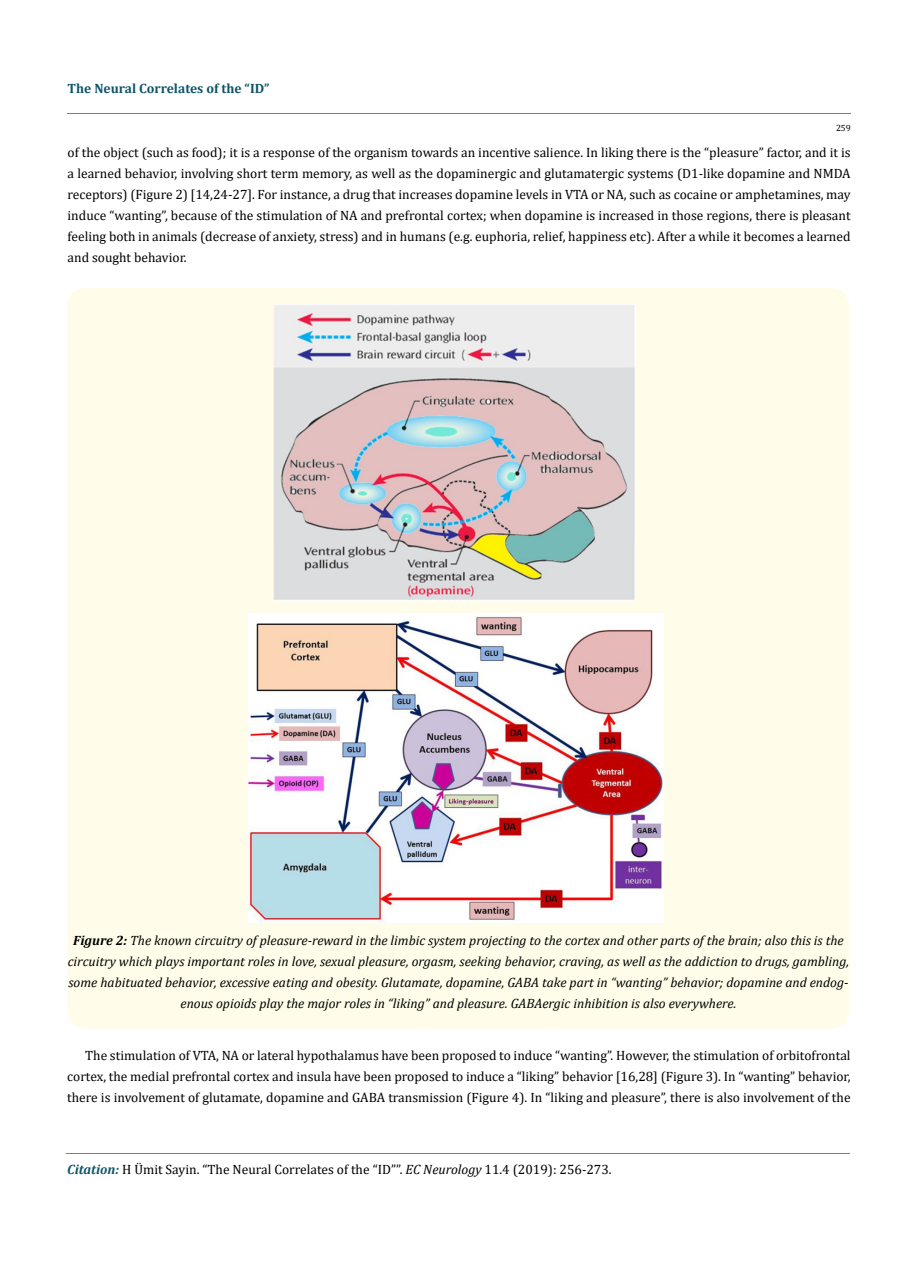
<style>
.page{position:relative;width:917px;height:1262px;background:#fff}
.page>*{position:absolute;margin:0;border:0;box-sizing:border-box;transform-origin:0 0}
.t1{font:13.5px/21px "Cambria";color:#000;text-align:justify}
.t2{font:italic 13.5px/21px "Cambria";color:#000;text-align:center}
.t3{font:700 13.5px "Cambria";color:#0e546a}
.t4{font:9px "Cambria";color:#000}
.s1{font-weight:700}
.s2{font-weight:700;font-style:italic;color:#0e546a}
.s3{font-style:italic}
</style>
<div class="page">
<hr style="left:67px;top:113px;width:783px;height:1px;background:#e05d1a">
<hr style="left:67px;top:1153px;width:783px;height:1px;background:#e05d1a">
<div style="left:67px;top:288px;width:782px;height:740px;background:#fffde9;border-radius:18px"></div>
<img style="left:274px;top:304px;width:361px;height:297px">
<img style="left:249px;top:614px;width:415px;height:309px">
<p class="t3" style="left:68px;top:79px;width:203px">The Neural Correlates of the “ID”</p>
<p class="t4" style="left:836px;top:123px;width:16px">259</p>
<p class="t1" style="left:68px;top:142px;width:784px">of the object (such as food); it is a response of the organism towards an incentive salience. In liking there is the “pleasure” factor, and it is a learned behavior, involving short term memory, as well as the dopaminergic and glutamatergic systems (D1-like dopamine and NMDA receptors) (Figure 2) [14,24-27]. For instance, a drug that increases dopamine levels in VTA or NA, such as cocaine or amphetamines, may induce “wanting”, because of the stimulation of NA and prefrontal cortex; when dopamine is increased in those regions, there is pleasant feeling both in animals (decrease of anxiety, stress) and in humans (e.g. euphoria, relief, happiness etc). After a while it becomes a learned and sought behavior.</p>
<p class="t2" style="left:68px;top:929px;width:782px"><span class="s1">Figure 2:</span> The known circuitry of pleasure-reward in the limbic system projecting to the cortex and other parts of the brain; also this is the circuitry which plays important roles in love, sexual pleasure, orgasm, seeking behavior, craving, as well as the addiction to drugs, gambling, some habituated behavior, excessive eating and obesity. Glutamate, dopamine, GABA take part in “wanting” behavior; dopamine and endog&shy;enous opioids play the major roles in “liking” and pleasure. GABAergic inhibition is also everywhere.</p>
<p class="t1" style="left:67px;top:1045px;width:784px;text-indent:18px">The stimulation of VTA, NA or lateral hypothalamus have been proposed to induce “wanting”. However, the stimulation of orbitofrontal cortex, the medial prefrontal cortex and insula have been proposed to induce a “liking” behavior [16,28] (Figure 3). In “wanting” behavior, there is involvement of glutamate, dopamine and GABA transmission (Figure 4). In “liking and pleasure”, there is also involvement of the</p>
<p class="t1" style="left:67px;top:1159px;width:546px"><span class="s2">Citation:</span> H Ümit Sayin. “The Neural Correlates of the “ID””. <span class="s3">EC Neurology</span> 11.4 (2019): 256-273.</p>
</div>
